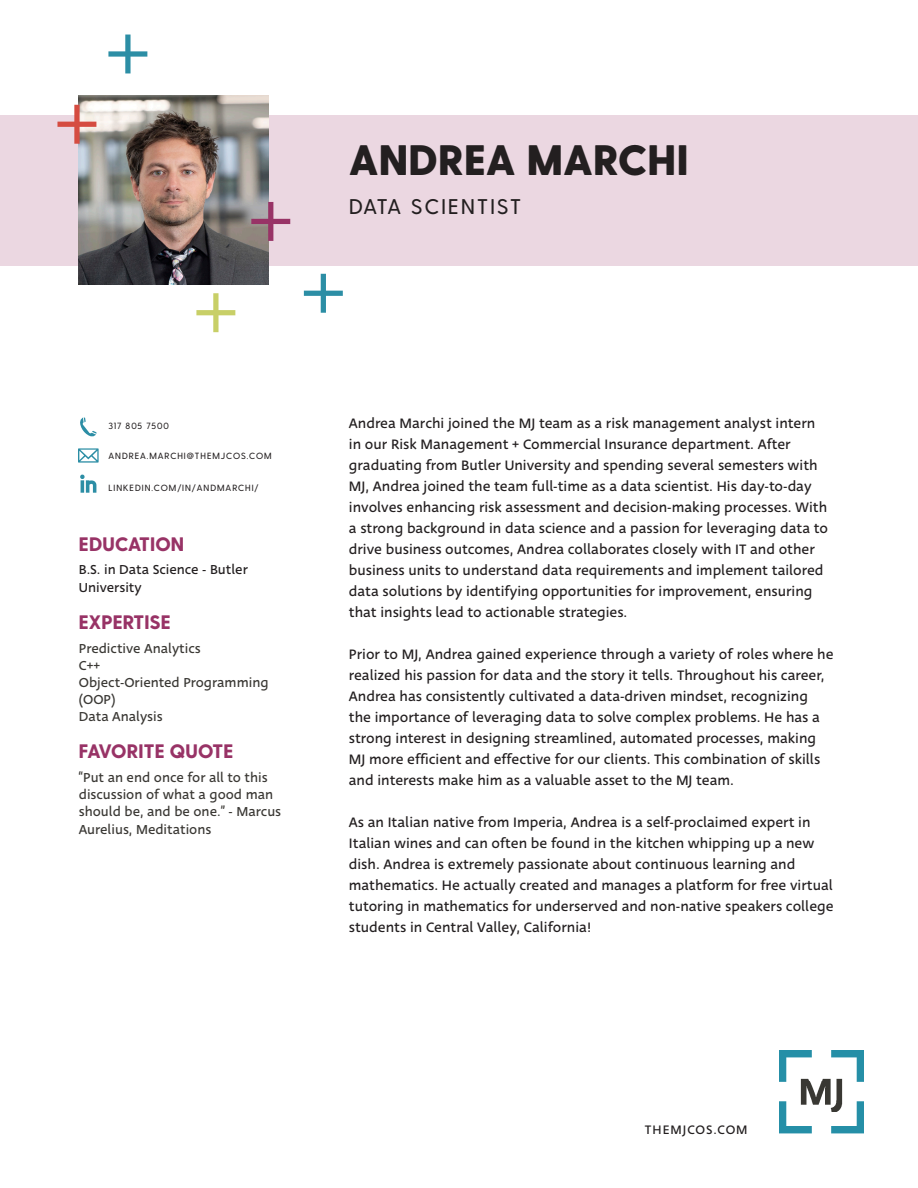
<style>
.page{position:relative;width:918px;height:1188px;background:#fff}
.page>*{position:absolute;margin:0;border:0;box-sizing:border-box;transform-origin:0 0}
.Name{font:800 42.6px "Greycliff CF";letter-spacing:.01em;color:#231f20}
.Job_Title{font:500 21.3px "Greycliff CF";letter-spacing:.11em;color:#231f20}
.Sidebar_Body{font:800 19.5px "Greycliff CF";letter-spacing:.01em;color:#983366}
.Sidebar_Title{font:800 19.5px "Greycliff CF";letter-spacing:.01em;color:#983366}
.t1{font:15px/21px "Deva Ideal";color:#231f20}
.Sidebar_Body-2{font:14.25px/17.4px "Deva Ideal";color:#3a3834}
.Sidebar_Body-3{font:14.25px/18px "Deva Ideal";color:#231f20}
.t2{font:13.5px "Deva Ideal";letter-spacing:.075em;color:#231f20}
.Job_Title-2{font:500 9px "Greycliff CF";letter-spacing:.11em;color:#231f20}
</style>
<div class="page">
<div style="left:0;top:115px;width:918px;height:151px;background:#ebd7e1"></div>
<img style="left:79px;top:96px;width:189px;height:189px">
<img style="left:780px;top:1050px;width:84px;height:84px">
<svg style="left:251px;top:202px;width:39px;height:39px"></svg>
<svg style="left:304px;top:274px;width:39px;height:39px"></svg>
<svg style="left:108px;top:35px;width:39px;height:38px"></svg>
<svg style="left:57px;top:105px;width:39px;height:39px"></svg>
<svg style="left:196px;top:293px;width:39px;height:39px"></svg>
<svg style="left:80px;top:417px;width:17px;height:20px"></svg>
<svg style="left:78px;top:448px;width:21px;height:15px"></svg>
<svg style="left:80px;top:475px;width:16px;height:18px"></svg>
<p class="Name" style="left:349px;top:134px;width:341px">ANDREA MARCHI</p>
<p class="Job_Title" style="left:349px;top:194px;width:174px">DATA SCIENTIST</p>
<p class="Job_Title-2" style="left:108px;top:421px;width:62px">317 805 7500</p>
<p class="Job_Title-2" style="left:108px;top:451px;width:165px">ANDREA.MARCHI@THEMJCOS.COM</p>
<p class="Job_Title-2" style="left:108px;top:482px;width:152px">LINKEDIN.COM/IN/ANDMARCHI/</p>
<p class="Sidebar_Title" style="left:79px;top:532px;width:107px">EDUCATION</p>
<p class="Sidebar_Body-3" style="left:79px;top:561px;width:171px">B.S. in Data Science - Butler<br>University</p>
<p class="Sidebar_Body" style="left:79px;top:610px;width:93px">EXPERTISE</p>
<p class="Sidebar_Body-2" style="left:79px;top:640px;width:123px">Predictive Analytics</p>
<p class="Sidebar_Body-2" style="left:79px;top:657px;width:23px">C++</p>
<p class="Sidebar_Body-2" style="left:79px;top:674px;width:191px">Object-Oriented Programming (OOP)</p>
<p class="Sidebar_Body-2" style="left:79px;top:708px;width:85px">Data Analysis</p>
<p class="Sidebar_Body" style="left:79px;top:739px;width:156px">FAVORITE QUOTE</p>
<p class="Sidebar_Body-2" style="left:79px;top:769px;width:204px">“Put an end once for all to this discussion of what a good man should be, and be one.” - Marcus<br>Aurelius, Meditations</p>
<p class="t1" style="left:349px;top:413px;width:481px">Andrea Marchi joined the MJ team as a risk management analyst intern in our Risk Management + Commercial Insurance department. After graduating from Butler University and spending several semesters with MJ, Andrea joined the team full-time as a data scientist. His day-to-day involves enhancing risk assessment and decision-making processes. With a strong background in data science and a passion for leveraging data to drive business outcomes, Andrea collaborates closely with IT and other business units to understand data requirements and implement tailored data solutions by identifying opportunities for improvement, ensuring that insights lead to actionable strategies.</p>
<p class="t1" style="left:349px;top:644px;width:486px">Prior to MJ, Andrea gained experience through a variety of roles where he realized his passion for data and the story it tells. Throughout his career, Andrea has consistently cultivated a data-driven mindset, recognizing the importance of leveraging data to solve complex problems. He has a strong interest in designing streamlined, automated processes, making MJ more efficient and effective for our clients. This combination of skills and interests make him as a valuable asset to the MJ team.</p>
<p class="t1" style="left:349px;top:812px;width:486px">As an Italian native from Imperia, Andrea is a self-proclaimed expert in Italian wines and can often be found in the kitchen whipping up a new dish. Andrea is extremely passionate about continuous learning and mathematics. He actually created and manages a platform for free virtual tutoring in mathematics for underserved and non-native speakers college students in Central Valley, California!</p>
<p class="t2" style="left:645px;top:1121px;width:104px">THEMJCOS.COM</p>
</div>
